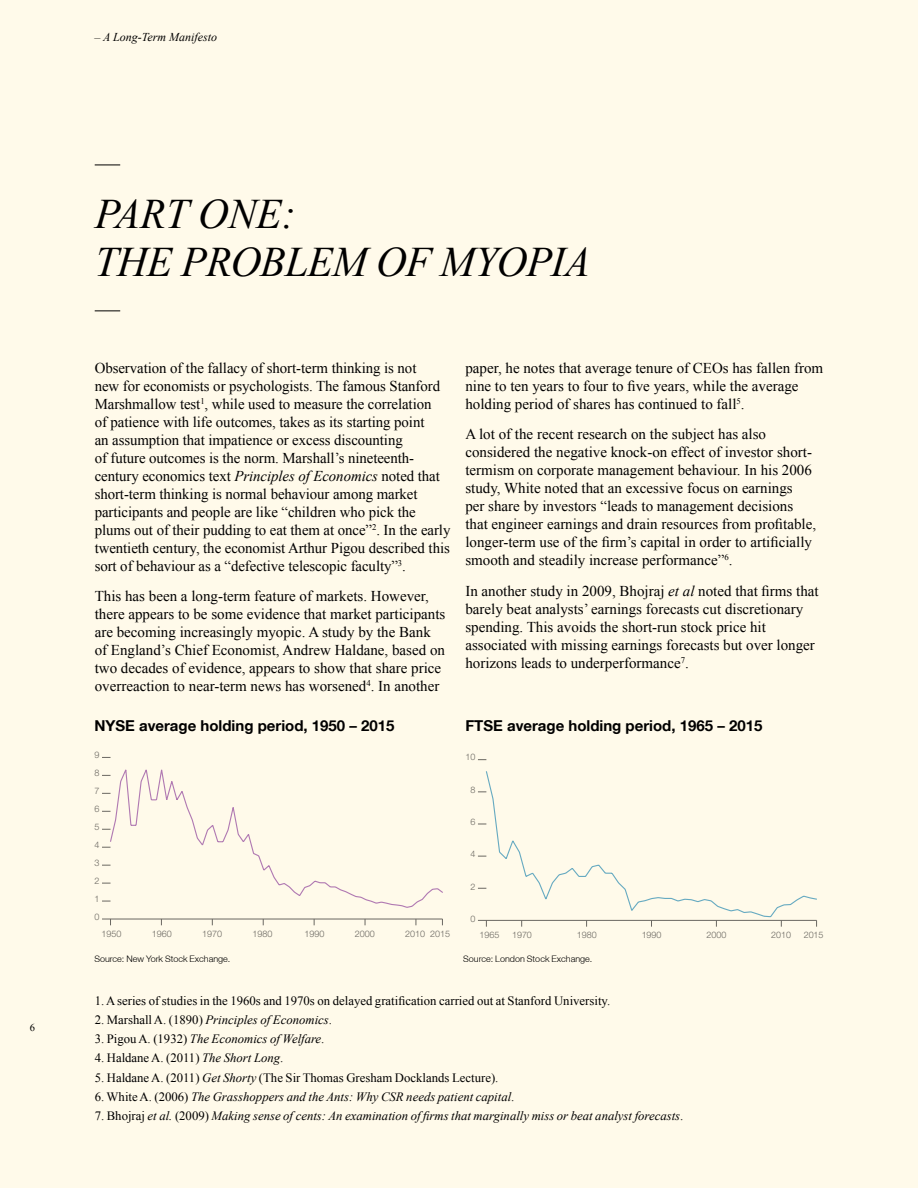
<style>
.page{position:relative;width:918px;height:1188px;background:#fffaea}
.page>*{position:absolute;margin:0;border:0;box-sizing:border-box;transform-origin:0 0}
.t1{font:italic 42px/48px "Times New Roman";letter-spacing:-.02em;color:#000}
.t2{font:15px/18px "Times New Roman";color:#000}
.t3{font:700 15px "Helvetica Neue LT";color:#000}
.t4{font:italic 12.75px "Times New Roman";color:#000}
.t5{font:12.75px "Times New Roman";color:#000}
.t6{font:italic 12px "Times New Roman";color:#000}
.t7{font:10.5px "Times New Roman";color:#000}
.t8{font:300 9px/18px "Helvetica Neue";color:#6a6761;text-align:justify}
.t9{font:300 9px "Helvetica Neue LT";color:#000}
.s1{font-style:italic}
.s2{font-style:normal}
</style>
<div class="page">
<svg style="left:95px;top:165px;width:25px;height:1px"></svg>
<svg style="left:95px;top:310px;width:25px;height:1px"></svg>
<svg style="left:109px;top:769px;width:334px;height:139px"></svg>
<hr style="left:102px;top:919px;width:340px;height:1px;background:#6a6761">
<svg style="left:485px;top:771px;width:332px;height:147px"></svg>
<hr style="left:478px;top:920px;width:339px;height:1px;background:#6a6761">
<p class="t6" style="left:94px;top:29px;width:124px">– A Long-Term Manifesto</p>
<p class="t7" style="left:30px;top:1020px;width:7px">6</p>
<h1 class="t1" style="left:95px;top:189px;width:497px">PART ONE:<br>THE PROBLEM OF MYOPIA</h1>
<p class="t2" style="left:95px;top:358px;width:357px">Observation of the fallacy of short-term thinking is not<br>new for economists or psychologists. The famous Stanford Marshmallow test<sup>1</sup>, while used to measure the correlation<br>of patience with life outcomes, takes as its starting point<br>an assumption that impatience or excess discounting<br>of future outcomes is the norm. Marshall’s nineteenth&shy;century economics text <span class="s1">Principles of Economics</span> noted that short-term thinking is normal behaviour among market participants and people are like “children who pick the plums out of their pudding to eat them at once”<sup>2</sup>. In the early twentieth century, the economist Arthur Pigou described this sort of behaviour as a “defective telescopic faculty”<sup>3</sup>.</p>
<p class="t2" style="left:95px;top:587px;width:352px">This has been a long-term feature of markets. However, there appears to be some evidence that market participants are becoming increasingly myopic. A study by the Bank of England’s Chief Economist, Andrew Haldane, based on two decades of evidence, appears to show that share price overreaction to near-term news has worsened<sup>4</sup>. In another</p>
<p class="t2" style="left:465px;top:358px;width:359px">paper, he notes that average tenure of CEOs has fallen from nine to ten years to four to five years, while the average holding period of shares has continued to fall<sup>5</sup>.</p>
<p class="t2" style="left:465px;top:425px;width:352px">A lot of the recent research on the subject has also considered the negative knock-on effect of investor short&shy;termism on corporate management behaviour. In his 2006 study, White noted that an excessive focus on earnings<br>per share by investors “leads to management decisions that engineer earnings and drain resources from profitable, longer-term use of the firm’s capital in order to artificially smooth and steadily increase performance”<sup>6</sup>.</p>
<p class="t2" style="left:465px;top:582px;width:355px">In another study in 2009, Bhojraj <span class="s1">et al</span> noted that firms that barely beat analysts’ earnings forecasts cut discretionary spending. This avoids the short-run stock price hit associated with missing earnings forecasts but over longer horizons leads to underperformance<sup>7</sup>.</p>
<p class="t3" style="left:94px;top:716px;width:302px">NYSE average holding period, 1950 – 2015</p>
<p class="t3" style="left:465px;top:716px;width:298px">FTSE average holding period, 1965 – 2015</p>
<p class="t8" style="left:94px;top:745px;width:7px">9<br>8<br>7<br>6<br>5<br>4<br>3<br>2<br>1<br>0</p>
<p class="t8" style="left:101px;top:924px;width:22px">1950</p>
<p class="t8" style="left:152px;top:924px;width:22px">1960</p>
<p class="t8" style="left:202px;top:924px;width:22px">1970</p>
<p class="t8" style="left:253px;top:924px;width:22px">1980</p>
<p class="t8" style="left:304px;top:924px;width:22px">1990</p>
<p class="t8" style="left:355px;top:924px;width:22px">2000</p>
<p class="t8" style="left:405px;top:924px;width:47px">2010 2015</p>
<p class="t8" style="left:465px;top:748px;width:11px">10</p>
<p class="t8" style="left:470px;top:780px;width:6px">8</p>
<p class="t8" style="left:470px;top:812px;width:6px">6</p>
<p class="t8" style="left:470px;top:844px;width:6px">4</p>
<p class="t8" style="left:470px;top:877px;width:6px">2</p>
<p class="t8" style="left:470px;top:909px;width:6px">0</p>
<p class="t8" style="left:480px;top:925px;width:21px">1965</p>
<p class="t8" style="left:512px;top:925px;width:21px">1970</p>
<p class="t8" style="left:577px;top:925px;width:21px">1980</p>
<p class="t8" style="left:642px;top:925px;width:21px">1990</p>
<p class="t8" style="left:706px;top:925px;width:21px">2000</p>
<p class="t8" style="left:771px;top:925px;width:21px">2010</p>
<p class="t8" style="left:804px;top:925px;width:21px">2015</p>
<p class="t9" style="left:94px;top:953px;width:138px">Source: New York Stock Exchange.</p>
<p class="t9" style="left:463px;top:953px;width:131px">Source: London Stock Exchange.</p>
<p class="t5" style="left:95px;top:992px;width:517px">1. A series of studies in the 1960s and 1970s on delayed gratification carried out at Stanford University.</p>
<p class="t4" style="left:95px;top:1011px;width:239px"><span class="s2">2. Marshall A. (1890)</span> Principles of Economics<span class="s2">.</span></p>
<p class="t4" style="left:95px;top:1030px;width:231px"><span class="s2">3. Pigou A. (1932)</span> The Economics of Welfare<span class="s2">.</span></p>
<p class="t5" style="left:95px;top:1050px;width:190px">4. Haldane A. (2011) <span class="s1">The Short Long</span>.</p>
<p class="t5" style="left:95px;top:1069px;width:405px">5. Haldane A. (2011) <span class="s1">Get Shorty</span> (The Sir Thomas Gresham Docklands Lecture).</p>
<p class="t4" style="left:95px;top:1088px;width:421px"><span class="s2">6. White A. (2006)</span> The Grasshoppers and the Ants: Why CSR needs patient capital<span class="s2">.</span></p>
<p class="t4" style="left:95px;top:1107px;width:590px"><span class="s2">7. Bhojraj</span> et al. <span class="s2">(2009)</span> Making sense of cents: An examination of firms that marginally miss or beat analyst forecasts<span class="s2">.</span></p>
</div>
